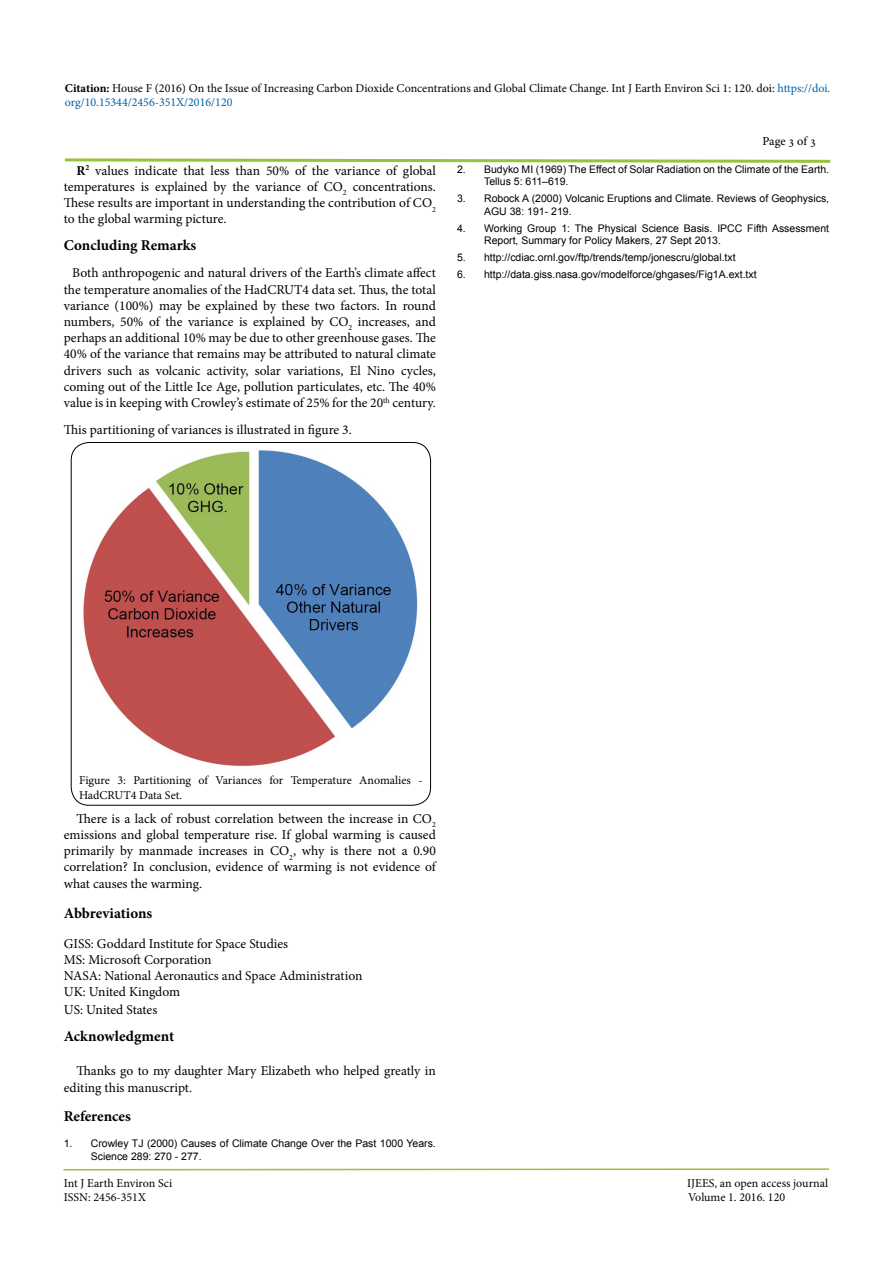
<style>
.page{position:relative;width:893px;height:1263px;background:#fff}
.page>*{position:absolute;margin:0;border:0;box-sizing:border-box;transform-origin:0 0}
.t1{font:700 15px "Minion Pro";color:#000}
.t2{font:13.5px/16.2px "Minion Pro";color:#000;text-align:justify}
.t3{font:12px/14.4px "Minion Pro";color:#000}
.t4{font:12px "Adobe Hebrew";letter-spacing:-.01em;color:#000}
.t5{font:10.5px/12.6px "Arial";color:#000}
.s1{font-weight:700}
.s2{color:#0060a8}
</style>
<div class="page">
<svg style="left:63px;top:1168px;width:767px;height:3px"></svg>
<svg style="left:64px;top:158px;width:767px;height:5px"></svg>
<img style="left:83px;top:450px;width:335px;height:316px">
<div style="left:71px;top:442px;width:360px;height:363px;border:1px solid #000;border-radius:18px"></div>
<p class="t3" style="left:65px;top:81px;width:767px"><span class="s1">Citation:</span> House F (2016) On the Issue of Increasing Carbon Dioxide Concentrations and Global Climate Change. Int J Earth Environ Sci 1: 120. doi: <span class="s2">https://doi. org/10.15344/2456-351X/2016/120</span></p>
<p class="t2" style="left:64px;top:162px;width:374px;text-indent:13px"><span class="s1">R</span><sup>2</sup> values indicate that less than 50% of the variance of global temperatures is explained by the variance of CO<sub>2</sub> concentrations.<br>These results are important in understanding the contribution of CO<sub>2 </sub>to the global warming picture.</p>
<p class="t1" style="left:64px;top:235px;width:134px">Concluding Remarks</p>
<p class="t2" style="left:64px;top:265px;width:374px;text-indent:9px">Both anthropogenic and natural drivers of the Earth’s climate affect the temperature anomalies of the HadCRUT4 data set. Thus, the total variance (100%) may be explained by these two factors. In round numbers, 50% of the variance is explained by CO<sub>2</sub> increases, and perhaps an additional 10% may be due to other greenhouse gases. The 40% of the variance that remains may be attributed to natural climate drivers such as volcanic activity, solar variations, El Nino cycles, coming out of the Little Ice Age, pollution particulates, etc. The 40% value is in keeping with Crowley’s estimate of 25% for the 20<sup>th</sup> century.</p>
<p class="t2" style="left:64px;top:422px;width:290px">This partitioning of variances is illustrated in figure 3.</p>
<p class="t4" style="left:763px;top:134px;width:55px">Page 3 of 3</p>
<p class="t5" style="left:484px;top:163px;width:347px;text-indent:-27px">2. Budyko MI (1969) The Effect of Solar Radiation on the Climate of the Earth.<br>Tellus 5: 611–619.</p>
<p class="t5" style="left:484px;top:192px;width:347px;text-indent:-27px">3. Robock A (2000) Volcanic Eruptions and Climate. Reviews of Geophysics,<br>AGU 38: 191- 219.</p>
<p class="t5" style="left:484px;top:222px;width:347px;text-indent:-27px">4. Working Group 1: The Physical Science Basis. IPCC Fifth Assessment<br>Report, Summary for Policy Makers, 27 Sept 2013.</p>
<p class="t5" style="left:457px;top:251px;width:280px">5. http://cdiac.ornl.gov/ftp/trends/temp/jonescru/global.txt</p>
<p class="t5" style="left:457px;top:268px;width:301px">6. http://data.giss.nasa.gov/modelforce/ghgases/Fig1A.ext.txt</p>
<p class="t3" style="left:79px;top:773px;width:345px">Figure 3: Partitioning of Variances for Temperature Anomalies -<br>HadCRUT4 Data Set.</p>
<p class="t2" style="left:64px;top:810px;width:374px;text-indent:13px">There is a lack of robust correlation between the increase in CO<sub>2 </sub>emissions and global temperature rise. If global warming is caused primarily by manmade increases in CO<sub>2</sub>, why is there not a 0.90 correlation? In conclusion, evidence of warming is not evidence of what causes the warming.</p>
<p class="t1" style="left:64px;top:902px;width:90px">Abbreviations</p>
<p class="t2" style="left:64px;top:935px;width:300px;text-align:left">GISS: Goddard Institute for Space Studies<br>MS: Microsoft Corporation<br>NASA: National Aeronautics and Space Administration UK: United Kingdom</p>
<p class="t2" style="left:64px;top:1002px;width:95px">US: United States</p>
<p class="t1" style="left:64px;top:1026px;width:112px">Acknowledgment</p>
<p class="t2" style="left:64px;top:1063px;width:374px;text-indent:13px">Thanks go to my daughter Mary Elizabeth who helped greatly in editing this manuscript.</p>
<p class="t1" style="left:64px;top:1106px;width:69px">References</p>
<p class="t5" style="left:91px;top:1137px;width:347px;text-indent:-27px">1. Crowley TJ (2000) Causes of Climate Change Over the Past 1000 Years.<br>Science 289: 270 - 277.</p>
<p class="t3" style="left:64px;top:1176px;width:110px">Int J Earth Environ Sci</p>
<p class="t3" style="left:687px;top:1176px;width:142px">IJEES, an open access journal</p>
<p class="t3" style="left:64px;top:1190px;width:84px">ISSN: 2456-351X</p>
<p class="t3" style="left:688px;top:1190px;width:99px">Volume 1. 2016. 120</p>
</div>
